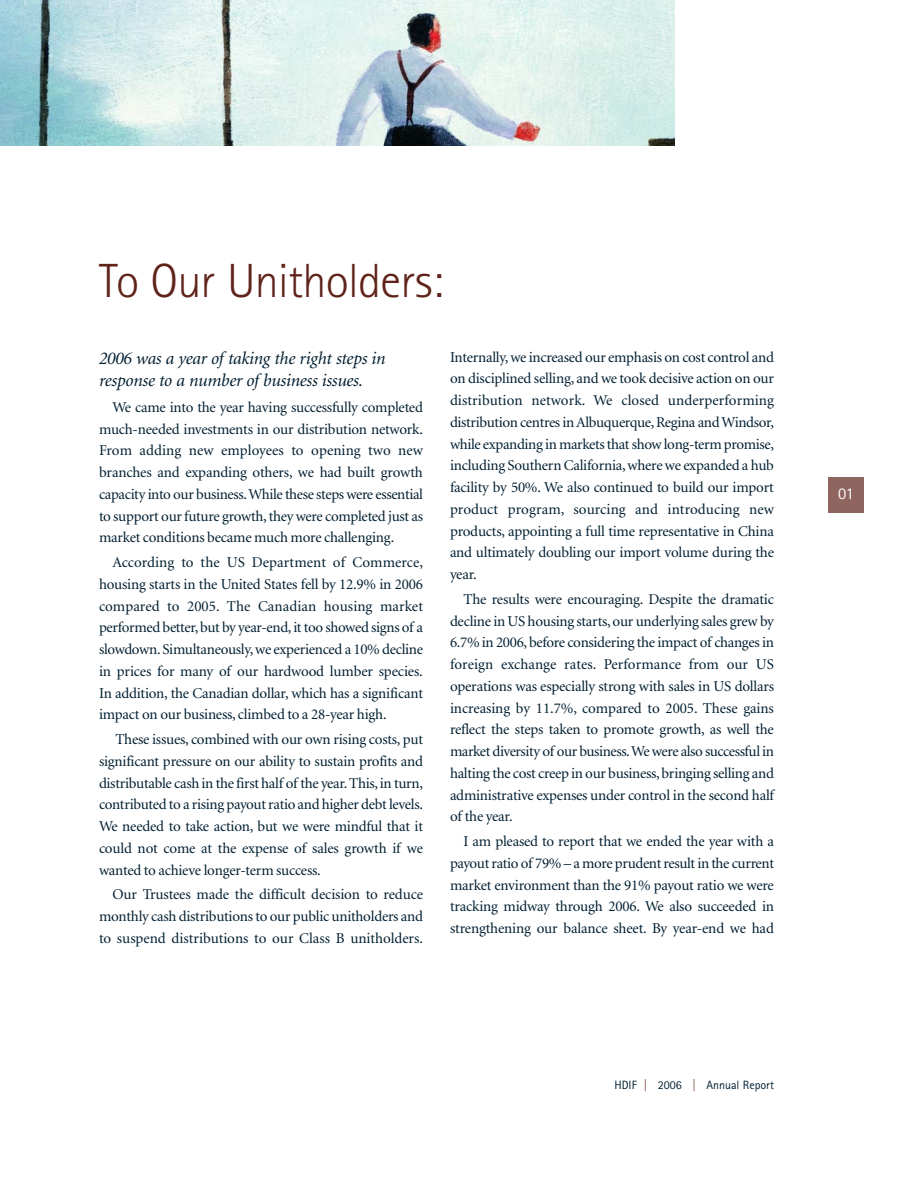
<style>
.page{position:relative;width:918px;height:1188px;background:#fff}
.page>*{position:absolute;margin:0;border:0;box-sizing:border-box;transform-origin:0 0}
.t1{font:300 48px "Agfa Rotis Sans Serif";letter-spacing:-.015em;color:#5f231a}
.t2{font:italic 18px/21.8px "Minion";letter-spacing:-.015em;color:#001e31}
.t3{font:16.5px "Agfa Rotis Sans Serif";color:#fff}
.t4{font:15px/21.8px "Minion";letter-spacing:-.015em;color:#001e31;text-align:justify}
.t5{font:12px "Agfa Rotis Sans Serif";color:#001e31}
.s1{color:#5f231a}
</style>
<div class="page">
<div style="left:828px;top:477px;width:36px;height:36px;background:#8f655f"></div>
<img style="left:0;top:0;width:675px;height:145px">
<h1 class="t1" style="left:99px;top:262px;width:346px">To Our Unitholders:</h1>
<p class="t2" style="left:99px;top:349px;width:288px">2006 was a year of taking the right steps in response to a number of business issues.</p>
<p class="t4" style="left:99px;top:397px;width:326px;text-indent:14px">We came into the year having successfully completed much-needed investments in our distribution network.<br>From adding new employees to opening two new branches and expanding others, we had built growth capacity into our business.While these steps were essential to support our future growth, they were completed just as market conditions became much more challenging.</p>
<p class="t4" style="left:99px;top:553px;width:326px;text-indent:14px">According to the US Department of Commerce, housing starts in the United States fell by 12.9% in 2006 compared to 2005. The Canadian housing market performed better, but by year-end, it too showed signs of a slowdown. Simultaneously, we experienced a 10% decline in prices for many of our hardwood lumber species.<br>In addition, the Canadian dollar, which has a significant impact on our business, climbed to a 28-year high.</p>
<p class="t4" style="left:99px;top:730px;width:326px;text-indent:16px">These issues, combined with our own rising costs, put significant pressure on our ability to sustain profits and distributable cash in the first half of the year. This, in turn, contributed to a rising payout ratio and higher debt levels.<br>We needed to take action, but we were mindful that it could not come at the expense of sales growth if we wanted to achieve longer-term success.</p>
<p class="t4" style="left:99px;top:885px;width:326px;text-indent:14px">Our Trustees made the difficult decision to reduce monthly cash distributions to our public unitholders and to suspend distributions to our Class B unitholders.</p>
<p class="t4" style="left:450px;top:347px;width:326px">Internally, we increased our emphasis on cost control and on disciplined selling, and we took decisive action on our distribution network. We closed underperforming distribution centres in Albuquerque, Regina and Windsor, while expanding in markets that show long-term promise, including Southern California, where we expanded a hub facility by 50%. We also continued to build our import product program, sourcing and introducing new products, appointing a full time representative in China and ultimately doubling our import volume during the year.</p>
<p class="t4" style="left:450px;top:589px;width:326px;text-indent:14px">The results were encouraging. Despite the dramatic decline in US housing starts, our underlying sales grew by 6.7% in 2006, before considering the impact of changes in foreign exchange rates. Performance from our US operations was especially strong with sales in US dollars increasing by 11.7%, compared to 2005. These gains reflect the steps taken to promote growth, as well the market diversity of our business.We were also successful in halting the cost creep in our business, bringing selling and administrative expenses under control in the second half of the year.</p>
<p class="t4" style="left:450px;top:832px;width:326px;text-indent:14px">I am pleased to report that we ended the year with a payout ratio of 79% – a more prudent result in the current market environment than the 91% payout ratio we were tracking midway through 2006. We also succeeded in strengthening our balance sheet. By year-end we had</p>
<p class="t5" style="left:614px;top:1081px;width:161px">HDIF <span class="s1">|</span> 2006 <span class="s1">|</span> Annual Report</p>
<p class="t3" style="left:838px;top:488px;width:17px">01</p>
</div>
